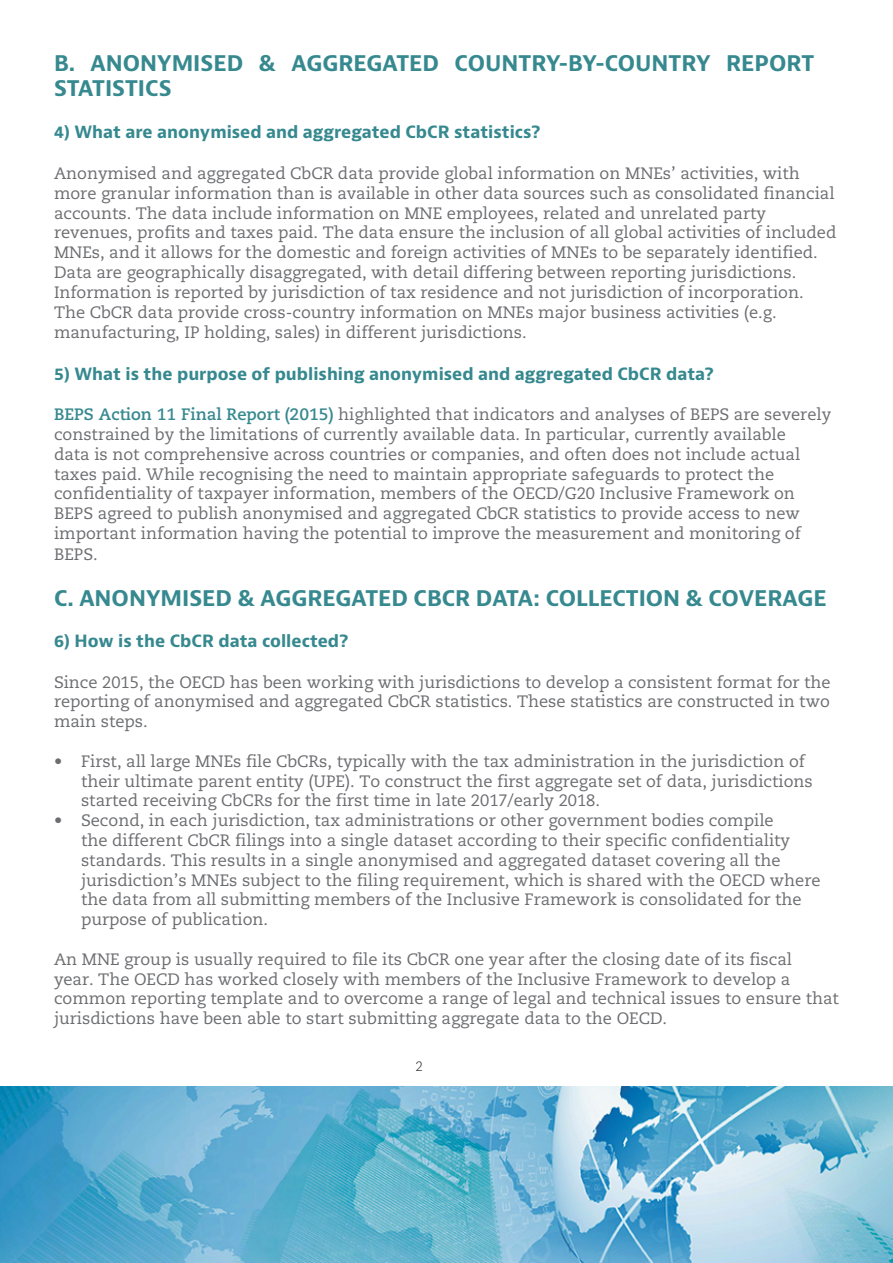
<style>
.page{position:relative;width:893px;height:1263px;background:#fff}
.page>*{position:absolute;margin:0;border:0;box-sizing:border-box;transform-origin:0 0}
.t1{font:700 21px/25.2px "OECD Bernini";color:#36898f}
.t2{font:16.5px/20px "Caecilia LT Std";color:#6c6d70}
.t3{font:700 16.5px "OECD Bernini";color:#36898f}
.t4{font:300 13.5px "Caecilia LT Std";color:#231f20}
.s1{font-weight:700;color:#36898f}
</style>
<div class="page">
<img style="left:0;top:1086px;width:893px;height:177px">
<p class="t1" style="left:54px;top:51px;width:762px">B. ANONYMISED &amp; AGGREGATED COUNTRY-BY-COUNTRY REPORT<br>STATISTICS</p>
<p class="t3" style="left:54px;top:122px;width:488px">4) What are anonymised and aggregated CbCR statistics?</p>
<p class="t2" style="left:54px;top:164px;width:784px">Anonymised and aggregated CbCR data provide global information on MNEs’ activities, with more granular information than is available in other data sources such as consolidated financial accounts. The data include information on MNE employees, related and unrelated party revenues, profits and taxes paid. The data ensure the inclusion of all global activities of included MNEs, and it allows for the domestic and foreign activities of MNEs to be separately identified.<br>Data are geographically disaggregated, with detail differing between reporting jurisdictions.<br>Information is reported by jurisdiction of tax residence and not jurisdiction of incorporation.<br>The CbCR data provide cross-country information on MNEs major business activities (e.g. manufacturing, IP holding, sales) in different jurisdictions.</p>
<p class="t3" style="left:54px;top:363px;width:661px">5) What is the purpose of publishing anonymised and aggregated CbCR data?</p>
<p class="t2" style="left:54px;top:405px;width:779px"><span class="s1">BEPS Action 11 Final Report (2015)</span> highlighted that indicators and analyses of BEPS are severely constrained by the limitations of currently available data. In particular, currently available<br>data is not comprehensive across countries or companies, and often does not include actual taxes paid. While recognising the need to maintain appropriate safeguards to protect the confidentiality of taxpayer information, members of the OECD/G20 Inclusive Framework on BEPS agreed to publish anonymised and aggregated CbCR statistics to provide access to new important information having the potential to improve the measurement and monitoring of BEPS.</p>
<p class="t1" style="left:54px;top:586px;width:774px">C. ANONYMISED &amp; AGGREGATED CBCR DATA: COLLECTION &amp; COVERAGE</p>
<p class="t3" style="left:54px;top:630px;width:296px">6) How is the CbCR data collected?</p>
<p class="t2" style="left:54px;top:672px;width:778px;text-align:justify">Since 2015, the OECD has been working with jurisdictions to develop a consistent format for the reporting of anonymised and aggregated CbCR statistics. These statistics are constructed in two main steps.</p>
<p class="t2" style="left:81px;top:751px;width:733px;text-indent:-27px">• First, all large MNEs file CbCRs, typically with the tax administration in the jurisdiction of their ultimate parent entity (UPE). To construct the first aggregate set of data, jurisdictions started receiving CbCRs for the first time in late 2017/early 2018.</p>
<p class="t2" style="left:81px;top:811px;width:741px;text-indent:-27px">• Second, in each jurisdiction, tax administrations or other government bodies compile<br>the different CbCR filings into a single dataset according to their specific confidentiality standards. This results in a single anonymised and aggregated dataset covering all the jurisdiction’s MNEs subject to the filing requirement, which is shared with the OECD where the data from all submitting members of the Inclusive Framework is consolidated for the purpose of publication.</p>
<p class="t2" style="left:54px;top:949px;width:787px">An MNE group is usually required to file its CbCR one year after the closing date of its fiscal<br>year. The OECD has worked closely with members of the Inclusive Framework to develop a common reporting template and to overcome a range of legal and technical issues to ensure that jurisdictions have been able to start submitting aggregate data to the OECD.</p>
<p class="t4" style="left:415px;top:1059px;width:9px">2</p>
</div>
